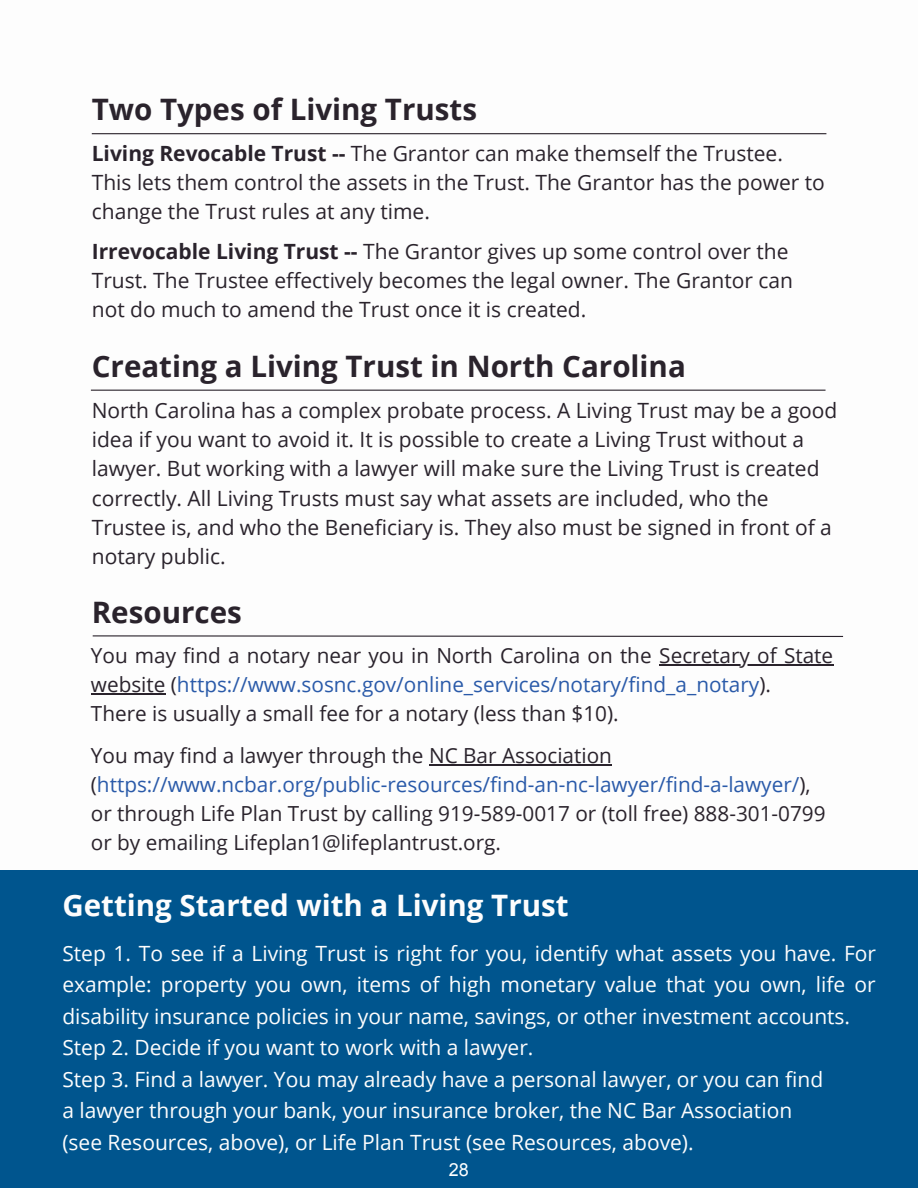
<style>
.page{position:relative;width:918px;height:1188px;background:#fff}
.page>*{position:absolute;margin:0;border:0;box-sizing:border-box;transform-origin:0 0}
.t1{font:700 29.55px "Open Sans";color:#2a232c}
.t2{font:700 29.55px "Open Sans";color:#fdfdfd}
.t3{font:21px/29.2px "Open Sans";color:#2a232c}
.t4{font:21px/31.5px "Open Sans";color:#fdfdfd}
.t5{font:20.7px/29px "Open Sans";color:#2a232c}
.t6{font:18px "Arial";color:#fff}
.s1{font-weight:700}
.s2{color:#2a5aa9}
</style>
<div class="page">
<div style="left:0;top:871px;width:918px;height:317px;background:#00558e"></div>
<hr style="left:92px;top:133px;width:734px;height:1px;background:#2a232c">
<hr style="left:91px;top:390px;width:735px;height:1px;background:#2a232c">
<hr style="left:659px;top:664px;width:174px;height:2px;background:#2a232c">
<hr style="left:91px;top:693px;width:75px;height:2px;background:#2a232c">
<hr style="left:429px;top:764px;width:183px;height:2px;background:#2a232c">
<svg style="left:92px;top:635px;width:752px;height:2px"></svg>
<h1 class="t1" style="left:92px;top:89px;width:387px">Two Types of Living Trusts</h1>
<p class="t3" style="left:92px;top:138px;width:735px"><span class="s1">Living Revocable Trust --</span> The Grantor can make themself the Trustee.<br>This lets them control the assets in the Trust. The Grantor has the power to change the Trust rules at any time.</p>
<p class="t3" style="left:92px;top:236px;width:703px"><span class="s1">Irrevocable Living Trust --</span> The Grantor gives up some control over the<br>Trust. The Trustee effectively becomes the legal owner. The Grantor can not do much to amend the Trust once it is created.</p>
<h1 class="t1" style="left:92px;top:346px;width:596px">Creating a Living Trust in North Carolina</h1>
<p class="t3" style="left:92px;top:395px;width:747px">North Carolina has a complex probate process. A Living Trust may be a good idea if you want to avoid it. It is possible to create a Living Trust without a lawyer. But working with a lawyer will make sure the Living Trust is created correctly. All Living Trusts must say what assets are included, who the Trustee is, and who the Beneficiary is. They also must be signed in front of a notary public.</p>
<h1 class="t1" style="left:92px;top:591px;width:152px">Resources</h1>
<p class="t5" style="left:91px;top:640px;width:744px">You may find a notary near you in North Carolina on the Secretary of State website (<span class="s2">https://www.sosnc.gov/online_services/notary/find_a_notary</span>).<br>There is usually a small fee for a notary (less than $10).</p>
<p class="t5" style="left:91px;top:741px;width:736px">You may find a lawyer through the NC Bar Association (<span class="s2">https://www.ncbar.org/public-resources/find-an-nc-lawyer/find-a-lawyer/</span>), or through Life Plan Trust by calling 919-589-0017 or (toll free) 888-301-0799 or by emailing Lifeplan1@lifeplantrust.org.</p>
<h1 class="t2" style="left:62px;top:885px;width:508px">Getting Started with a Living Trust</h1>
<p class="t4" style="left:62px;top:937px;width:815px">Step 1. To see if a Living Trust is right for you, identify what assets you have. For example: property you own, items of high monetary value that you own, life or disability insurance policies in your name, savings, or other investment accounts.<br>Step 2. Decide if you want to work with a lawyer.<br>Step 3. Find a lawyer. You may already have a personal lawyer, or you can find<br>a lawyer through your bank, your insurance broker, the NC Bar Association<br>(see Resources, above), or Life Plan Trust (see Resources, above).</p>
<p class="t6" style="left:449px;top:1158px;width:22px">28</p>
</div>
